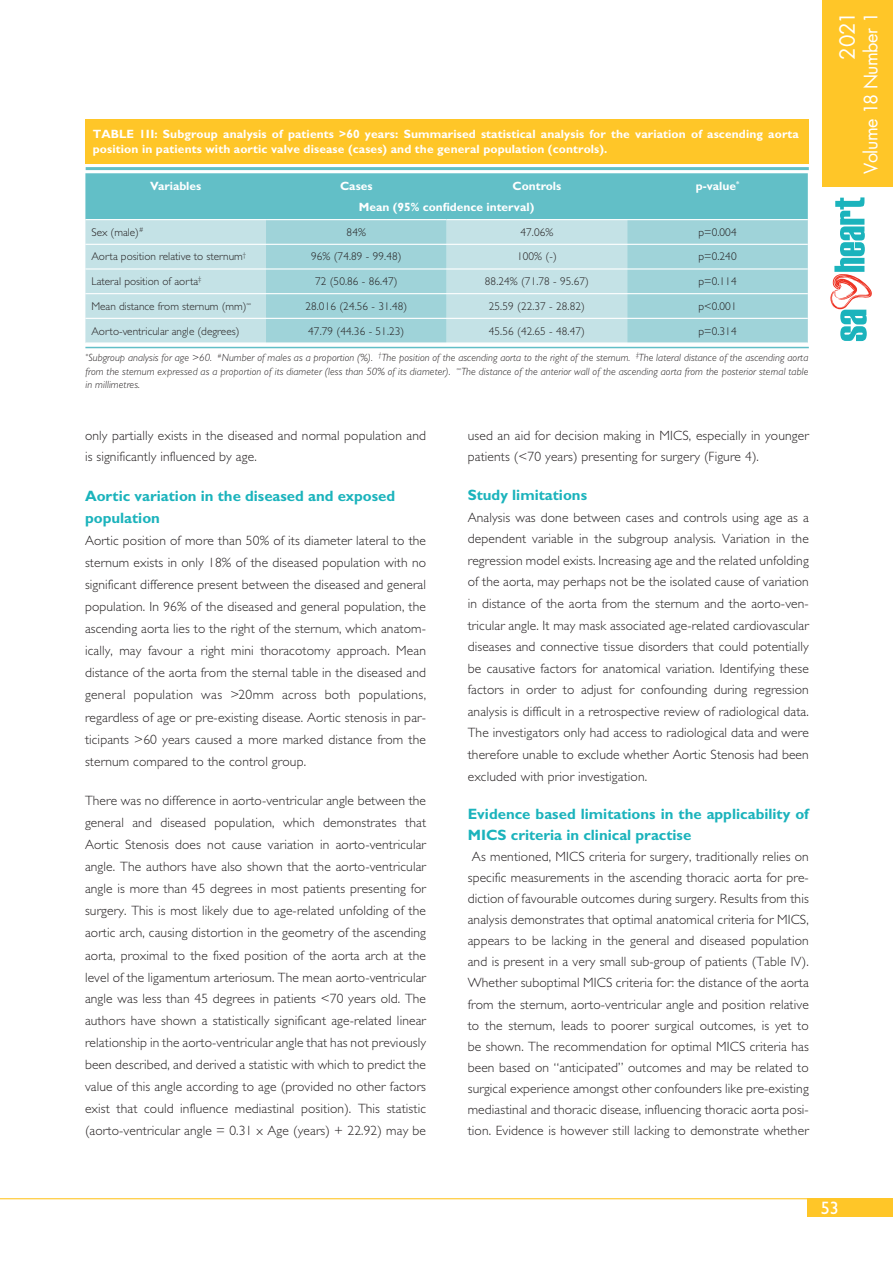
<style>
.page{position:relative;width:893px;height:1263px;background:#fff}
.page>*{position:absolute;margin:0;border:0;box-sizing:border-box;transform-origin:0 0}
.t1{font:20.25px "Futura Std";color:#fff}
.t2{font:18px "Futura Std";letter-spacing:-.03em;color:#fff}
.t3{font:18px "Gill Sans Std";color:#fff}
.t4{font:700 15px/22px "Gill Sans Std";color:#1bb3bc}
.t5{font:300 13.5px/22px "Gill Sans Std";letter-spacing:.01em;color:#231f20;text-align:justify}
.t6{font:700 12px/15px "Gill Sans Std";letter-spacing:.01em;color:#fff}
.t7{font:300 11.25px "Gill Sans Std";color:#231f20}
.t8{font:italic 300 10.5px/13.5px "Gill Sans Std";letter-spacing:.01em;color:#231f20;text-align:justify}
</style>
<div class="page">
<hr style="left:0;top:1198px;width:827px;height:1px;background:#ffc628">
<div style="left:808px;top:1198px;width:85px;height:19px;background:#ffc628"></div>
<svg style="left:830px;top:197px;width:42px;height:144px"></svg>
<div style="left:822px;top:0;width:71px;height:186px;background:#ffc628"></div>
<div style="left:85px;top:173px;width:723px;height:46px;background:#62bfc7"></div>
<div style="left:85px;top:220px;width:181px;height:122px;background:#c4e2e6"></div>
<svg style="left:266px;top:220px;width:542px;height:122px;fill:#9fd3d9"></svg>
<hr style="left:85px;top:244px;width:723px;height:1px;background:#fff">
<hr style="left:85px;top:268px;width:723px;height:2px;background:#fff">
<hr style="left:85px;top:293px;width:723px;height:1px;background:#fff">
<hr style="left:85px;top:318px;width:723px;height:1px;background:#fff">
<div style="left:85px;top:119px;width:723px;height:45px;background:#ffc628"></div>
<hr style="left:85px;top:347px;width:724px;height:1px;background:#62bfc7">
<hr style="left:86px;top:167px;width:723px;height:3px;background:#62bfc7">
<p class="t6" style="left:93px;top:128px;width:707px">TABLE 1II: Subgroup analysis of patients &gt;60 years: Summarised statistical analysis for the variation of ascending aorta position in patients with aortic valve disease (cases) and the general population (controls).</p>
<p class="t6" style="left:150px;top:180px;width:53px">Variables</p>
<p class="t6" style="left:340px;top:180px;width:34px">Cases</p>
<p class="t6" style="left:512px;top:180px;width:50px">Controls</p>
<p class="t6" style="left:696px;top:180px;width:45px">p-value<sup>*</sup></p>
<p class="t6" style="left:359px;top:200px;width:177px">Mean (95% confidence interval)</p>
<p class="t7" style="left:91px;top:228px;width:53px">Sex (male)<sup>#</sup></p>
<p class="t7" style="left:347px;top:228px;width:21px">84%</p>
<p class="t7" style="left:520px;top:228px;width:34px">47.06%</p>
<p class="t7" style="left:698px;top:228px;width:40px">p=0.004</p>
<p class="t7" style="left:91px;top:252px;width:156px">Aorta position relative to sternum<sup>†</sup></p>
<p class="t7" style="left:311px;top:252px;width:92px">96% (74.89 - 99.48)</p>
<p class="t7" style="left:517px;top:252px;width:41px">100% (-)</p>
<p class="t7" style="left:698px;top:252px;width:40px">p=0.240</p>
<p class="t7" style="left:91px;top:277px;width:111px">Lateral position of aorta<sup>‡</sup></p>
<p class="t7" style="left:315px;top:277px;width:84px">72 (50.86 - 86.47)</p>
<p class="t7" style="left:485px;top:277px;width:106px">88.24% (71.78 - 95.67)</p>
<p class="t7" style="left:698px;top:277px;width:40px">p=0.114</p>
<p class="t7" style="left:91px;top:302px;width:161px">Mean distance from sternum (mm)<sup>∞</sup></p>
<p class="t7" style="left:305px;top:302px;width:103px">28.016 (24.56 - 31.48)</p>
<p class="t7" style="left:489px;top:302px;width:98px">25.59 (22.37 - 28.82)</p>
<p class="t7" style="left:698px;top:302px;width:40px">p&lt;0.001</p>
<p class="t7" style="left:91px;top:327px;width:150px">Aorto-ventricular angle (degrees)</p>
<p class="t7" style="left:308px;top:327px;width:98px">47.79 (44.36 - 51.23)</p>
<p class="t7" style="left:489px;top:327px;width:98px">45.56 (42.65 - 48.47)</p>
<p class="t7" style="left:698px;top:327px;width:40px">p=0.314</p>
<p class="t8" style="left:85px;top:352px;width:724px"><sup>*</sup>Subgroup analysis for age &gt;60. <sup>#</sup>Number of males as a proportion (%). <sup>†</sup>The position of the ascending aorta to the right of the sternum. <sup>‡</sup>The lateral distance of the ascending aorta from the sternum expressed as a proportion of its diameter (less than 50% of its diameter). <sup>∞</sup>The distance of the anterior wall of the ascending aorta from the posterior sternal table in millimetres.</p>
<p class="t5" style="left:85px;top:426px;width:343px;line-height:21.5px">only partially exists in the diseased and normal population and is significantly influenced by age.</p>
<p class="t4" style="left:85px;top:486px;width:312px">Aortic variation in the diseased and exposed population</p>
<p class="t5" style="left:85px;top:531px;width:343px">Aortic position of more than 50% of its diameter lateral to the sternum exists in only 18% of the diseased population with no significant difference present between the diseased and general population. In 96% of the diseased and general population, the ascending aorta lies to the right of the sternum, which anatom&shy;ically, may favour a right mini thoracotomy approach. Mean distance of the aorta from the sternal table in the diseased and general population was &gt;20mm across both populations, regardless of age or pre-existing disease. Aortic stenosis in par&shy;ticipants &gt;60 years caused a more marked distance from the sternum compared to the control group.</p>
<p class="t5" style="left:85px;top:791px;width:343px">There was no difference in aorto-ventricular angle between the general and diseased population, which demonstrates that Aortic Stenosis does not cause variation in aorto-ventricular angle. The authors have also shown that the aorto-ventricular angle is more than 45 degrees in most patients presenting for surgery. This is most likely due to age-related unfolding of the aortic arch, causing distortion in the geometry of the ascending aorta, proximal to the fixed position of the aorta arch at the level of the ligamentum arteriosum. The mean aorto-ventricular angle was less than 45 degrees in patients &lt;70 years old. The authors have shown a statistically significant age-related linear relationship in the aorto-ventricular angle that has not previously been described, and derived a statistic with which to predict the value of this angle according to age (provided no other factors exist that could influence mediastinal position). This statistic (aorto-ventricular angle = 0.31 x Age (years) + 22.92) may be</p>
<p class="t5" style="left:468px;top:426px;width:343px;line-height:21.6px">used an aid for decision making in MICS, especially in younger patients (&lt;70 years) presenting for surgery (Figure 4).</p>
<p class="t4" style="left:468px;top:486px;width:121px">Study limitations</p>
<p class="t5" style="left:468px;top:508px;width:343px;line-height:21.6px">Analysis was done between cases and controls using age as a dependent variable in the subgroup analysis. Variation in the regression model exists. Increasing age and the related unfolding of the aorta, may perhaps not be the isolated cause of variation in distance of the aorta from the sternum and the aorto-ven&shy;tricular angle. It may mask associated age-related cardiovascular diseases and connective tissue disorders that could potentially be causative factors for anatomical variation. Identifying these factors in order to adjust for confounding during regression analysis is difficult in a retrospective review of radiological data.<br>The investigators only had access to radiological data and were therefore unable to exclude whether Aortic Stenosis had been excluded with prior investigation.</p>
<p class="t4" style="left:468px;top:805px;width:343px;line-height:21px">Evidence based limitations in the applicability of<br>MICS criteria in clinical practise</p>
<p class="t5" style="left:468px;top:847px;width:343px;line-height:21.1px;text-align:center">As mentioned, MICS criteria for surgery, traditionally relies on specific measurements in the ascending thoracic aorta for pre&shy;diction of favourable outcomes during surgery. Results from this analysis demonstrates that optimal anatomical criteria for MICS, appears to be lacking in the general and diseased population and is present in a very small sub-group of patients (Table IV).<br>Whether suboptimal MICS criteria for: the distance of the aorta from the sternum, aorto-ventricular angle and position relative to the sternum, leads to poorer surgical outcomes, is yet to be shown. The recommendation for optimal MICS criteria has been based on “anticipated” outcomes and may be related to surgical experience amongst other confounders like pre-existing mediastinal and thoracic disease, influencing thoracic aorta posi&shy;tion. Evidence is however still lacking to demonstrate whether</p>
<h1 class="t1" style="left:836px;top:60px;width:50px;rotate:-90deg">2021</h1>
<h2 class="t2" style="left:861px;top:174px;width:163px;rotate:-90deg">Volume 18 Number 1</h2>
<h2 class="t3" style="left:821px;top:1201px;width:19px">53</h2>
</div>
